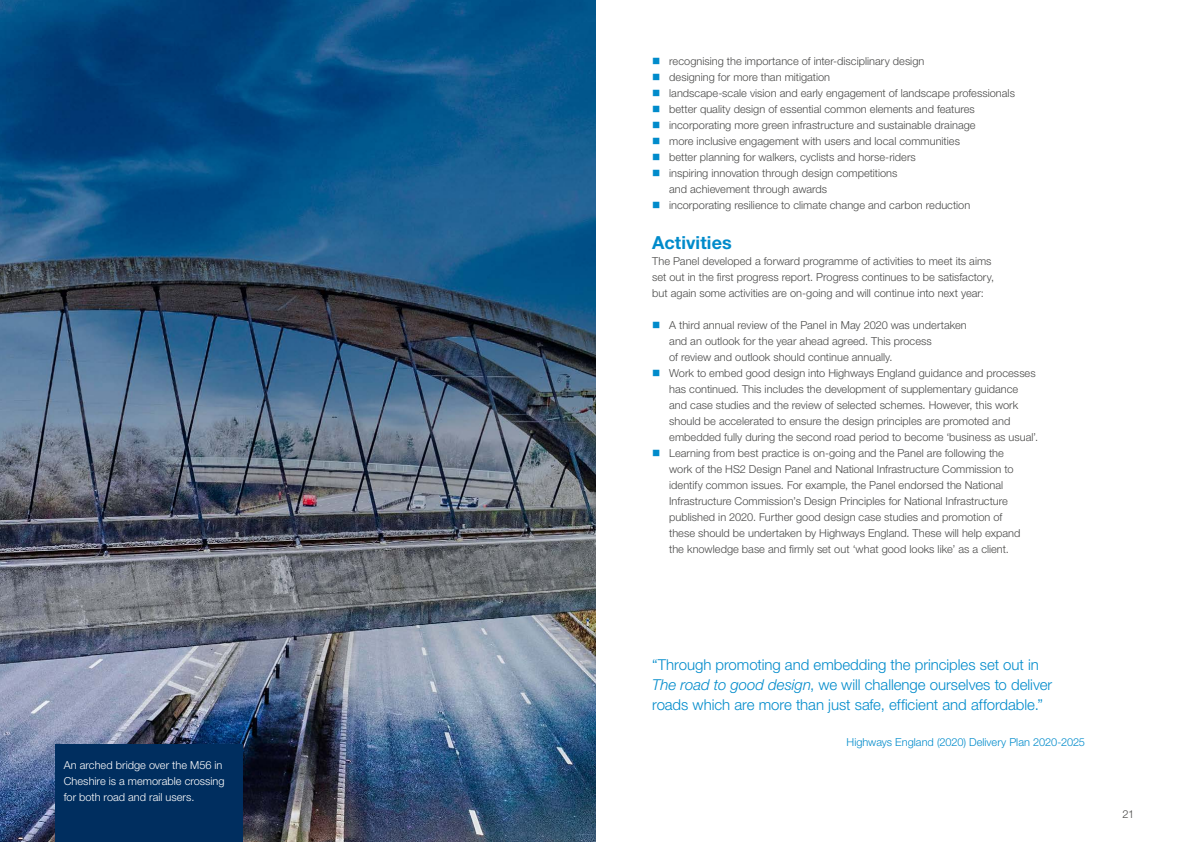
<style>
.page{position:relative;width:1191px;height:842px;background:#fff}
.page>*{position:absolute;margin:0;border:0;box-sizing:border-box;transform-origin:0 0}
.t1{font:700 18px "Helvetica Neue LT Pro";letter-spacing:.005em;color:#008bcb}
.t2{font:300 15px/20px "Helvetica Neue LT Pro";letter-spacing:-.005em;color:#008bcb}
.t3{font:300 11px/16px "Helvetica Neue LT Pro";color:#4a4a49}
.t4{font:300 11px/16px "Helvetica Neue LT Pro";color:#fff}
.t5{font:300 11px "Helvetica Neue LT Pro";color:#008bcb}
.s1{font-style:italic}
</style>
<div class="page">
<img style="left:0;top:0;width:595px;height:842px">
<div style="left:55px;top:745px;width:187px;height:97px;background:#002e5f"></div>
<p class="t4" style="left:64px;top:756px;width:162px">An arched bridge over the M56 in<br>Cheshire is a memorable crossing for both road and rail users.</p>
<p class="t3" style="left:669px;top:52px;width:347px">recognising the importance of inter-disciplinary design<br>designing for more than mitigation<br>landscape-scale vision and early engagement of landscape professionals better quality design of essential common elements and features incorporating more green infrastructure and sustainable drainage<br>more inclusive engagement with users and local communities<br>better planning for walkers, cyclists and horse-riders<br>inspiring innovation through design competitions<br>and achievement through awards<br>incorporating resilience to climate change and carbon reduction</p>
<h1 class="t1" style="left:652px;top:231px;width:81px">Activities</h1>
<p class="t3" style="left:652px;top:253px;width:343px">The Panel developed a forward programme of activities to meet its aims set out in the first progress report. Progress continues to be satisfactory, but again some activities are on-going and will continue into next year:</p>
<p class="t3" style="left:669px;top:317px;width:370px">A third annual review of the Panel in May 2020 was undertaken<br>and an outlook for the year ahead agreed. This process<br>of review and outlook should continue annually.<br>Work to embed good design into Highways England guidance and processes has continued. This includes the development of supplementary guidance and case studies and the review of selected schemes. However, this work should be accelerated to ensure the design principles are promoted and embedded fully during the second road period to become ‘business as usual’.<br>Learning from best practice is on-going and the Panel are following the<br>work of the HS2 Design Panel and National Infrastructure Commission to identify common issues. For example, the Panel endorsed the National Infrastructure Commission’s Design Principles for National Infrastructure published in 2020. Further good design case studies and promotion of<br>these should be undertaken by Highways England. These will help expand<br>the knowledge base and firmly set out ‘what good looks like’ as a client.</p>
<h2 class="t2" style="left:652px;top:654px;width:401px">“Through promoting and embedding the principles set out in<br><span class="s1">The road to good design</span>, we will challenge ourselves to deliver roads which are more than just safe, efficient and affordable.”</h2>
<p class="t5" style="left:846px;top:735px;width:240px">Highways England (2020) Delivery Plan 2020-2025</p>
<p class="t3" style="left:1122px;top:805px;width:13px">21</p>
</div>
